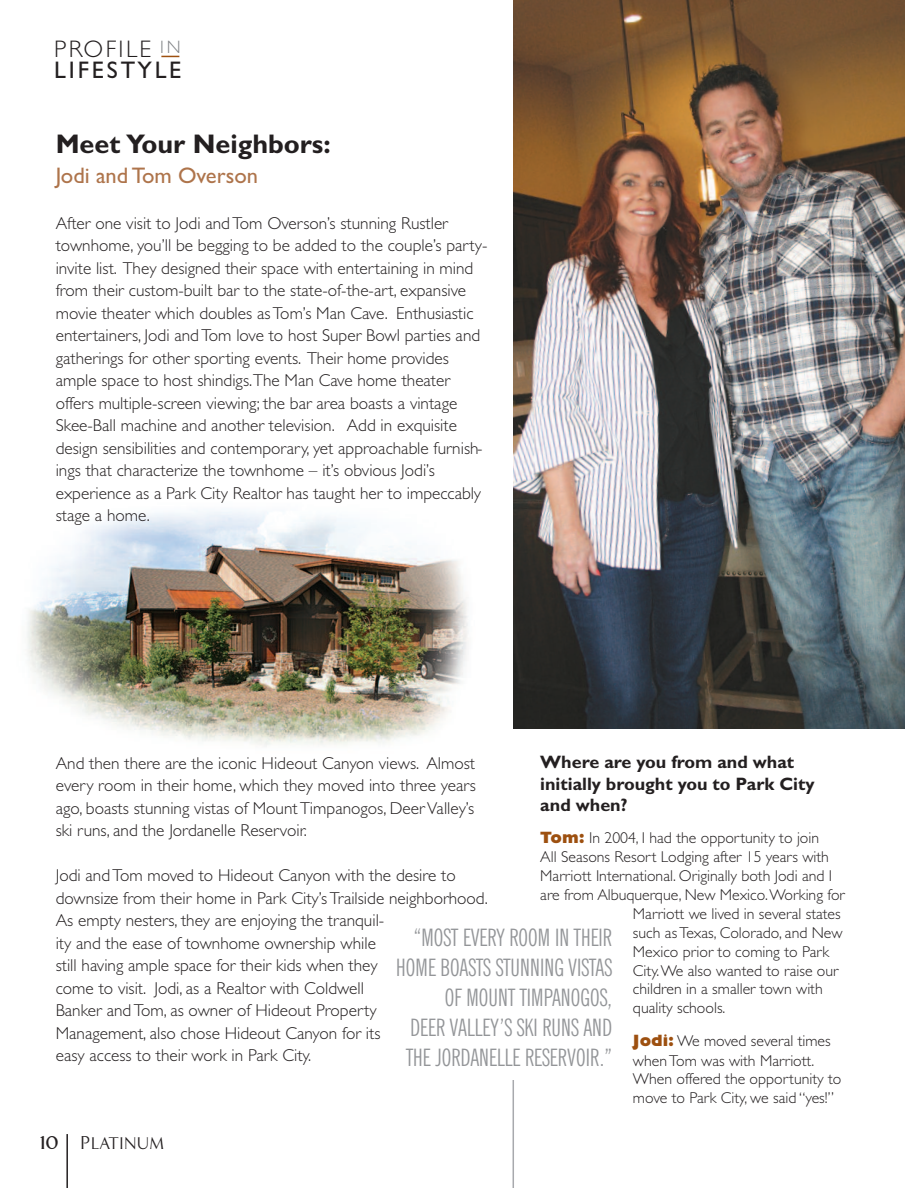
<style>
.page{position:relative;width:905px;height:1188px;background:#fff}
.page>*{position:absolute;margin:0;border:0;box-sizing:border-box;transform-origin:0 0}
.t1{font:700 27px "Gill Sans";color:#231f20}
.t2{font:extra-condensed 24px/30px "News Gothic BT";letter-spacing:.005em;color:#939598;text-align:right}
.t3{font:24px/21px "Gill Sans";letter-spacing:.12em;color:#231f20}
.t4{font:22.5px "Gill Sans";color:#ae744b}
.t5{font:21.75px "Aperto";letter-spacing:.045em;color:#231f20}
.t6{font:700 18px/21.6px "Gill Sans";color:#231f20}
.t7{font:300 17.25px/22.5px "Gill Sans";color:#231f20}
.t8{font:300 15.75px/19px "Gill Sans";color:#231f20}
.s1{font-weight:300}
.s2{font-weight:800;font-size:16.5px;color:#9d5010}
.s3{font-weight:700;font-size:24px}
.s4{font-size:24px}
</style>
<div class="page">
<hr style="left:66px;top:1134px;width:2px;height:54px;background:#231f20">
<img style="left:27px;top:510px;width:441px;height:236px">
<hr style="left:512px;top:1080px;width:2px;height:108px;background:#a8a9ad">
<svg style="left:161px;top:56px;width:18px;height:1px"></svg>
<img style="left:513px;top:0;width:391px;height:729px">
<h2 class="t3" style="left:54px;top:38px;width:129px"><span class="s1">PROFILE</span> <sup>IN<br></sup>LIFESTYLE</h2>
<h1 class="t1" style="left:56px;top:134px;width:276px">Meet Your Neighbors:</h1>
<h3 class="t4" style="left:56px;top:162px;width:204px">Jodi and Tom Overson</h3>
<p class="t7" style="left:56px;top:212px;width:433px">After one visit to Jodi andTom Overson’s stunning Rustler townhome, you’ll be begging to be added to the couple’s party&shy;invite list. They designed their space with entertaining in mind from their custom-built bar to the state-of-the-art, expansive movie theater which doubles asTom’s Man Cave. Enthusiastic entertainers, Jodi andTom love to host Super Bowl parties and gatherings for other sporting events. Their home provides ample space to host shindigs.The Man Cave home theater offers multiple-screen viewing; the bar area boasts a vintage Skee-Ball machine and another television. Add in exquisite design sensibilities and contemporary, yet approachable furnish&shy;ings that characterize the townhome – it’s obvious Jodi’s experience as a Park City Realtor has taught her to impeccably stage a home.</p>
<p class="t6" style="left:540px;top:753px;width:276px">Where are you from and what initially brought you to Park City and when?</p>
<p class="t8" style="left:540px;top:828px;width:280px"><span class="s2">Tom:</span> In 2004, I had the opportunity to join</p>
<p class="t8" style="left:540px;top:847px;width:290px">All Seasons Resort Lodging after 15 years with</p>
<p class="t8" style="left:540px;top:866px;width:293px">Marriott International. Originally both Jodi and I</p>
<p class="t8" style="left:540px;top:885px;width:306px">are from Albuquerque, New Mexico.Working for</p>
<p class="t8" style="left:633px;top:904px;width:209px">Marriott we lived in several states</p>
<p class="t8" style="left:633px;top:923px;width:211px">such asTexas, Colorado, and New</p>
<p class="t8" style="left:633px;top:942px;width:198px">Mexico prior to coming to Park</p>
<p class="t8" style="left:633px;top:961px;width:207px">City.We also wanted to raise our</p>
<p class="t8" style="left:633px;top:980px;width:191px">children in a smaller town with</p>
<p class="t8" style="left:633px;top:998px;width:94px">quality schools.</p>
<p class="t8" style="left:633px;top:1031px;width:210px"><span class="s2">Jodi:</span> We moved several times whenTom was with Marriott.<br>When offered the opportunity to move to Park City, we said “yes!”</p>
<p class="t7" style="left:56px;top:752px;width:421px;text-align:justify">And then there are the iconic Hideout Canyon views. Almost every room in their home, which they moved into three years ago, boasts stunning vistas of MountTimpanogos, DeerValley’s ski runs, and the Jordanelle Reservoir.</p>
<p class="t7" style="left:56px;top:864px;width:433px">Jodi andTom moved to Hideout Canyon with the desire to downsize from their home in Park City’sTrailside neighborhood.<br>As empty nesters, they are enjoying the tranquil-<br>ity and the ease of townhome ownership while<br>still having ample space for their kids when they<br>come to visit. Jodi, as a Realtor with Coldwell<br>Banker andTom, as owner of Hideout Property<br>Management, also chose Hideout Canyon for its<br>easy access to their work in Park City.</p>
<h2 class="t2" style="left:396px;top:924px;width:217px">“MOST EVERY ROOM IN THEIR<br>HOME BOASTS STUNNING VISTAS<br>OF MOUNT TIMPANOGOS,<br>DEER VALLEY’S SKI RUNS AND<br>THE JORDANELLE RESERVOIR.”</h2>
<p class="t5" style="left:40px;top:1129px;width:125px"><span class="s3">10</span> <span class="s4">P</span>LATINUM</p>
</div>
